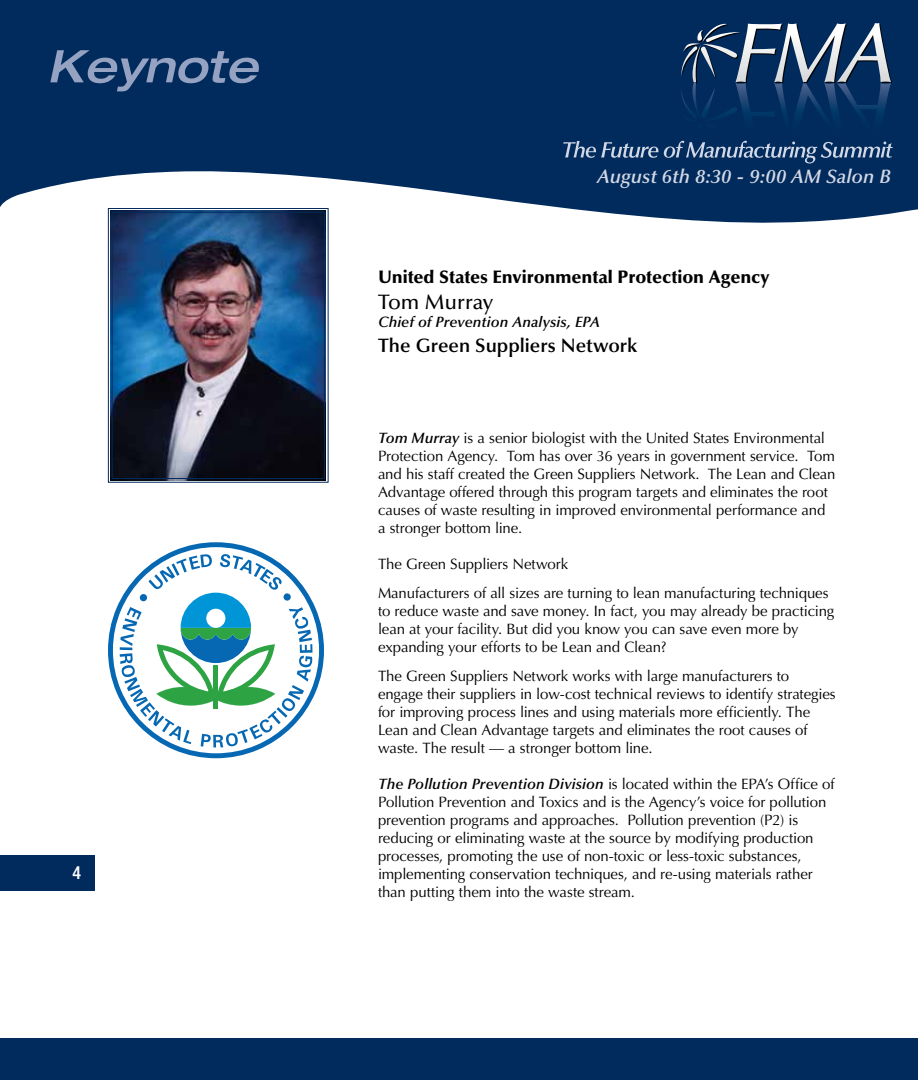
<style>
.page{position:relative;width:918px;height:1080px;background:#fff}
.page>*{position:absolute;margin:0;border:0;box-sizing:border-box;transform-origin:0 0}
.t1{font:500 21px "Optima LT Std";letter-spacing:-.01em;color:#000}
.t2{font:italic 600 19.5px "Optima LT Std";color:#d3d8e6}
.t3{font:600 19.5px "Optima LT Std";color:#000}
.t4{font:900 18px "Optima LT Std";color:#000}
.t5{font:500 condensed 18px "Helvetica Neue LT Std";color:#fff}
.t6{font:15px/18px "Optima LT Std";letter-spacing:-.01em;color:#000}
.t7{font:italic 600 15px "Optima LT Std";letter-spacing:.005em;color:#000}
.s1{font-weight:600;font-style:italic}
</style>
<div class="page">
<div style="left:0;top:1038px;width:918px;height:42px;background:#002b5c"></div>
<div style="left:0;top:855px;width:94px;height:36px;background:#002b5c"></div>
<svg style="left:0;top:0;width:918px;height:226px;background:#234872"></svg>
<svg style="left:50px;top:50px;width:210px;height:41px;background:#2f517c"></svg>
<svg style="left:563px;top:141px;width:95px;height:17px;background:#3d5d83"></svg>
<svg style="left:664px;top:23px;width:229px;height:140px;background:#234770"></svg>
<svg style="left:108px;top:542px;width:216px;height:216px"></svg>
<svg style="left:120px;top:554px;width:193px;height:194px"></svg>
<div style="left:284px;top:593px;width:7px;height:8px;background:#0668b3;border-radius:50%"></div>
<div style="left:140px;top:594px;width:7px;height:7px;background:#0668b3;border-radius:50%"></div>
<img style="left:108px;top:208px;width:221px;height:275px">
<div style="left:112px;top:212px;width:213px;height:267px;border:1px solid #002b5c"></div>
<p class="t5" style="left:72px;top:862px;width:10px">4</p>
<h2 class="t2" style="left:597px;top:165px;width:295px">August 6th 8:30 - 9:00 AM Salon B</h2>
<p class="t4" style="left:378px;top:267px;width:393px">United States Environmental Protection Agency</p>
<h1 class="t1" style="left:378px;top:290px;width:117px">Tom Murray</h1>
<p class="t7" style="left:378px;top:313px;width:223px">Chief of Prevention Analysis, EPA</p>
<h2 class="t3" style="left:378px;top:334px;width:261px">The Green Suppliers Network</h2>
<p class="t6" style="left:378px;top:429px;width:459px"><span class="s1">Tom Murray</span> is a senior biologist with the United States Environmental Protection Agency. Tom has over 36 years in government service. Tom and his staff created the Green Suppliers Network. The Lean and Clean Advantage offered through this program targets and eliminates the root causes of waste resulting in improved environmental performance and a stronger bottom line.</p>
<p class="t6" style="left:378px;top:550px;width:452px;line-height:29.2px">The Green Suppliers Network<br>Manufacturers of all sizes are turning to lean manufacturing techniques</p>
<p class="t6" style="left:378px;top:602px;width:458px">to reduce waste and save money. In fact, you may already be practicing lean at your facility. But did you know you can save even more by expanding your efforts to be Lean and Clean?</p>
<p class="t6" style="left:378px;top:668px;width:459px">The Green Suppliers Network works with large manufacturers to engage their suppliers in low-cost technical reviews to identify strategies for improving process lines and using materials more efficiently. The Lean and Clean Advantage targets and eliminates the root causes of waste. The result — a stronger bottom line.</p>
<p class="t6" style="left:378px;top:776px;width:458px"><span class="s1">The Pollution Prevention Division</span> is located within the EPA’s Office of Pollution Prevention and Toxics and is the Agency’s voice for pollution prevention programs and approaches. Pollution prevention (P2) is reducing or eliminating waste at the source by modifying production processes, promoting the use of non-toxic or less-toxic substances, implementing conservation techniques, and re-using materials rather than putting them into the waste stream.</p>
</div>
